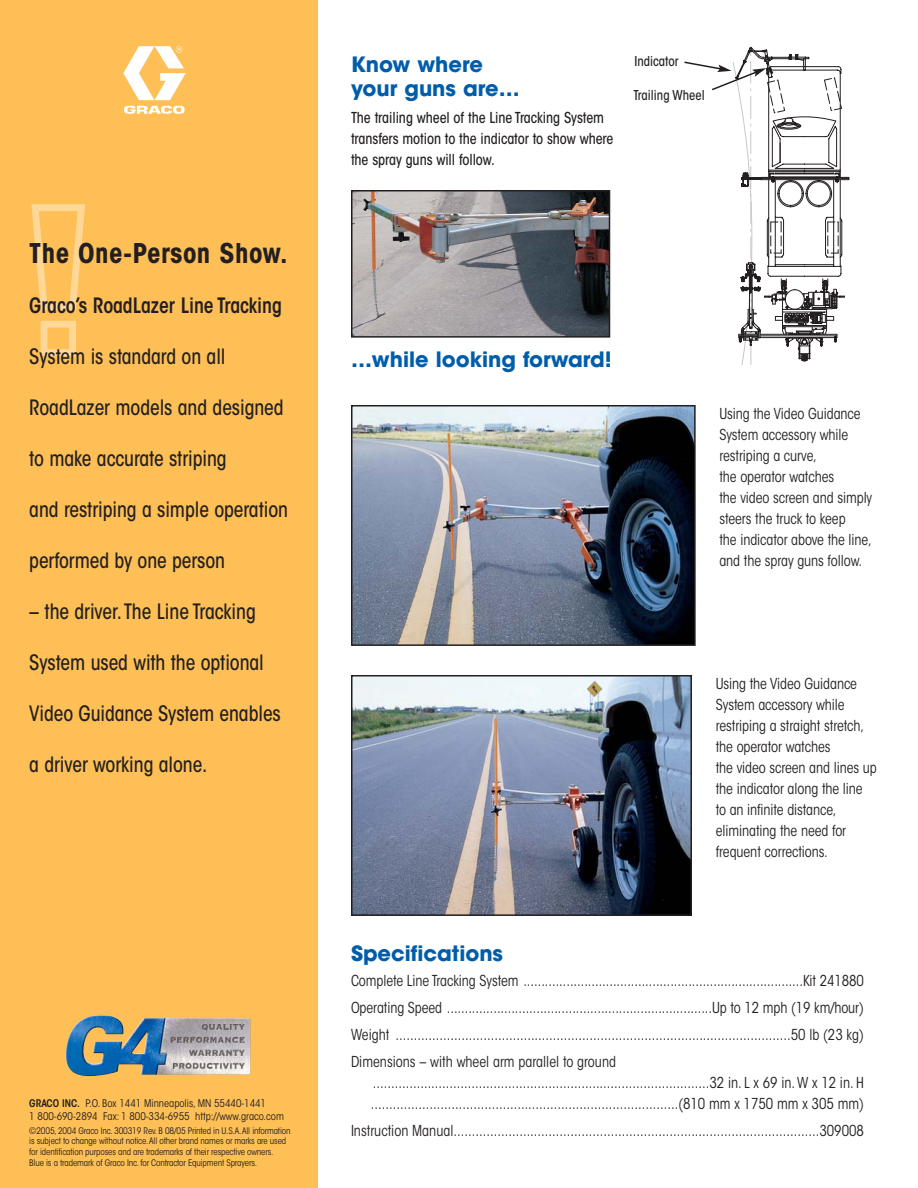
<style>
.page{position:relative;width:918px;height:1188px;background:#fff}
.page>*{position:absolute;margin:0;border:0;box-sizing:border-box;transform-origin:0 0}
.t1{font:700 condensed 27px "ITC Avant Garde Std";letter-spacing:.015em;color:#231f20}
.t2{font:500 condensed 21px "ITC Avant Garde Std";letter-spacing:-.005em;color:#231f20;scale:.95 1}
.t3{font:700 21px/24px "ITC Avant Garde Std";color:#005daa}
.t4{font:600 condensed 21px "ITC Avant Garde Std";letter-spacing:-.005em;color:#231f20;scale:.95 1}
.t5{font:condensed 15px/21px "ITC Avant Garde Std";letter-spacing:-.005em;color:#231f20;scale:.95 1}
.t6{font:500 condensed 15px/21px "ITC Avant Garde Std";letter-spacing:-.005em;color:#231f20;scale:.95 1}
.t7{font:500 condensed 13.5px "ITC Avant Garde Std";color:#231f20;scale:.95 1}
.t8{font:condensed 10.5px/12.6px "ITC Avant Garde Std";color:#231f20}
.t9{font:condensed 9px/10.8px "ITC Avant Garde Std";letter-spacing:-.015em;color:#231f20}
.s1{font-weight:600}
</style>
<div class="page">
<div style="left:0;top:0;width:317px;height:1188px;background:#fdbf56"></div>
<svg style="left:31px;top:204px;width:54px;height:152px"></svg>
<img style="left:354px;top:678px;width:335px;height:235px">
<div style="left:351px;top:675px;width:341px;height:241px;border:2px solid #231f20"></div>
<img style="left:354px;top:408px;width:339px;height:235px">
<div style="left:351px;top:405px;width:345px;height:241px;border:2px solid #231f20"></div>
<svg style="left:684px;top:47px;width:165px;height:318px"></svg>
<img style="left:354px;top:193px;width:253px;height:142px">
<div style="left:351px;top:190px;width:259px;height:148px;border:2px solid #231f20"></div>
<svg style="left:123px;top:46px;width:63px;height:68px"></svg>
<img style="left:66px;top:1015px;width:184px;height:61px">
<h1 class="t1" style="left:29px;top:242px;width:260px">The One-Person Show.</h1>
<h2 class="t4" style="left:29px;top:296px;width:267px">Graco’s RoadLazer Line Tracking</h2>
<h2 class="t2" style="left:29px;top:347px;width:208px">System is standard on all</h2>
<h2 class="t2" style="left:29px;top:398px;width:269px">RoadLazer models and designed</h2>
<h2 class="t2" style="left:29px;top:449px;width:209px">to make accurate striping</h2>
<h2 class="t2" style="left:29px;top:500px;width:274px">and restriping a simple operation</h2>
<h2 class="t2" style="left:29px;top:551px;width:208px">performed by one person</h2>
<h2 class="t2" style="left:29px;top:602px;width:240px">– the driver.The Line Tracking</h2>
<h2 class="t2" style="left:29px;top:653px;width:249px">System used with the optional</h2>
<h2 class="t2" style="left:29px;top:704px;width:266px">Video Guidance System enables</h2>
<h2 class="t2" style="left:29px;top:755px;width:189px">a driver working alone.</h2>
<p class="t8" style="left:29px;top:1098px;width:256px"><span class="s1">GRACO INC.</span> P.O. Box 1441 Minneapolis, MN 55440-1441<br>1 800-690-2894 Fax: 1 800-334-6955 http://www.graco.com</p>
<p class="t9" style="left:29px;top:1125px;width:263px">©2005, 2004 Graco Inc. 300319 Rev. B 08/05 Printed in U.S.A.All information is subject to change without notice.All other brand names or marks are used for identification purposes and are trademarks of their respective owners.<br>Blue is a trademark of Graco Inc. for Contractor Equipment Sprayers.</p>
<h2 class="t3" style="left:351px;top:54px;width:170px">Know where your guns are…</h2>
<p class="t6" style="left:351px;top:108px;width:278px">The trailing wheel of the Line Tracking System transfers motion to the indicator to show where the spray guns will follow.</p>
<p class="t7" style="left:635px;top:55px;width:48px">Indicator</p>
<p class="t7" style="left:633px;top:89px;width:77px">Trailing Wheel</p>
<h2 class="t3" style="left:351px;top:350px;width:262px">…while looking forward!</h2>
<p class="t5" style="left:719px;top:404px;width:162px">Using the Video Guidance<br>System accessory while restriping a curve,<br>the operator watches<br>the video screen and simply steers the truck to keep<br>the indicator above the line, and the spray guns follow.</p>
<p class="t5" style="left:716px;top:674px;width:171px">Using the Video Guidance<br>System accessory while restriping a straight stretch, the operator watches<br>the video screen and lines up the indicator along the line<br>to an infinite distance, eliminating the need for frequent corrections.</p>
<h2 class="t3" style="left:351px;top:943px;width:154px">Specifications</h2>
<p class="t5" style="left:351px;top:968px;width:541px;line-height:27px;text-align:justify">Complete Line Tracking System ..............................................................................Kit 241880<br>Operating Speed ..........................................................................Up to 12 mph (19 km/hour)<br>Weight ............................................................................................................50 lb (23 kg)<br>Dimensions – with wheel arm parallel to ground</p>
<p class="t5" style="left:371px;top:1073px;width:520px">............................................................................................32 in. L x 69 in. W x 12 in. H ....................................................................................(810 mm x 1750 mm x 305 mm)</p>
<p class="t5" style="left:351px;top:1121px;width:541px">Instruction Manual....................................................................................................309008</p>
</div>
